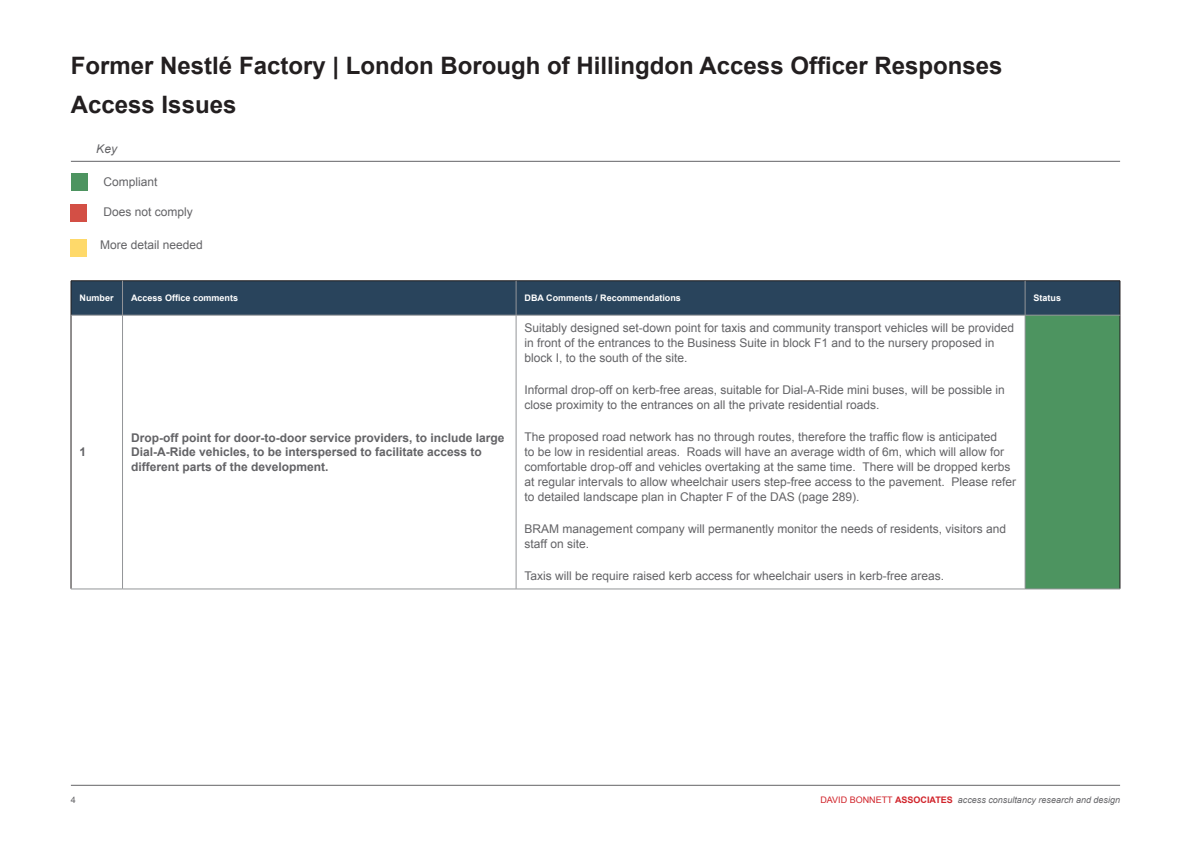
<style>
.page{position:relative;width:1191px;height:842px;background:#fff}
.page>*{position:absolute;margin:0;border:0;box-sizing:border-box;transform-origin:0 0}
.Main_Heading{font:700 24px "Arial";color:#231f20}
.Body_New{font:12px/15px "Arial";color:#636366}
._1_1_Sub_heading{font:700 12px/14.4px "Arial";color:#636366}
.Table_body{font:12px "Arial";color:#636366}
.Table_body-2{font:italic 12px "Arial";color:#636366}
.Table_body-3{font:700 12px "Arial";color:#636366}
.Table_heading{font:700 9px "Arial";color:#fff}
.t1{font:italic 9px "Arial";color:#636366}
.t2{font:9px "Arial";color:#636366}
.s1{font-style:normal;color:#d1232a}
.s2{font-weight:700;font-style:normal;color:#d1232a}
</style>
<div class="page">
<hr style="left:71px;top:785px;width:1049px;height:1px;background:#636366">
<div style="left:71px;top:173px;width:16px;height:17px;background:#4d9460"></div>
<hr style="left:71px;top:161px;width:1049px;height:1px;background:#636366">
<div style="left:72px;top:282px;width:1047px;height:33px;background:#29445c"></div>
<div style="left:1025px;top:315px;width:95px;height:274px;background:#4d9460"></div>
<hr style="left:71px;top:281px;width:51px;height:1px;background:#231f20">
<hr style="left:71px;top:281px;width:1px;height:34px;background:#231f20">
<hr style="left:122px;top:281px;width:394px;height:1px;background:#231f20">
<hr style="left:516px;top:281px;width:509px;height:1px;background:#231f20">
<hr style="left:1025px;top:281px;width:95px;height:1px;background:#231f20">
<hr style="left:1119px;top:281px;width:1px;height:34px;background:#231f20">
<hr style="left:71px;top:315px;width:1px;height:274px;background:#231f20">
<hr style="left:1119px;top:315px;width:1px;height:274px;background:#231f20">
<hr style="left:122px;top:281px;width:1px;height:34px;background:#939598">
<hr style="left:516px;top:281px;width:1px;height:34px;background:#939598">
<hr style="left:1024px;top:281px;width:1px;height:34px;background:#939598">
<hr style="left:71px;top:315px;width:51px;height:1px;background:#939598">
<hr style="left:122px;top:315px;width:394px;height:1px;background:#939598">
<hr style="left:122px;top:315px;width:1px;height:274px;background:#939598">
<hr style="left:516px;top:315px;width:509px;height:1px;background:#939598">
<hr style="left:516px;top:315px;width:1px;height:274px;background:#939598">
<hr style="left:1025px;top:315px;width:94px;height:1px;background:#939598">
<hr style="left:1024px;top:315px;width:1px;height:274px;background:#939598">
<hr style="left:71px;top:589px;width:51px;height:1px;background:#939598">
<hr style="left:122px;top:589px;width:394px;height:1px;background:#939598">
<hr style="left:516px;top:589px;width:509px;height:1px;background:#939598">
<hr style="left:1025px;top:589px;width:95px;height:1px;background:#939598">
<div style="left:71px;top:240px;width:16px;height:17px;background:#fed96a"></div>
<div style="left:71px;top:204px;width:16px;height:17px;background:#d34f45"></div>
<p class="Main_Heading" style="left:71px;top:50px;width:933px">Former Nestlé Factory | London Borough of Hillingdon Access Officer Responses</p>
<p class="Main_Heading" style="left:71px;top:89px;width:167px">Access Issues</p>
<p class="Table_body-2" style="left:96px;top:141px;width:22px">Key</p>
<p class="Table_body" style="left:103px;top:174px;width:56px">Compliant</p>
<p class="Table_body" style="left:103px;top:204px;width:91px">Does not comply</p>
<p class="Table_body" style="left:100px;top:237px;width:104px">More detail needed</p>
<p class="Table_heading" style="left:79px;top:292px;width:36px">Number</p>
<p class="Table_heading" style="left:131px;top:292px;width:109px">Access Office comments</p>
<p class="Table_heading" style="left:524px;top:292px;width:158px">DBA Comments / Recommendations</p>
<p class="Table_heading" style="left:1033px;top:292px;width:29px">Status</p>
<p class="Table_body-3" style="left:79px;top:444px;width:8px">1</p>
<p class="_1_1_Sub_heading" style="left:131px;top:431px;width:375px">Drop-off point for door-to-door service providers, to include large<br>Dial-A-Ride vehicles, to be interspersed to facilitate access to different parts of the development.</p>
<p class="Body_New" style="left:524px;top:321px;width:491px">Suitably designed set-down point for taxis and community transport vehicles will be provided in front of the entrances to the Business Suite in block F1 and to the nursery proposed in block I, to the south of the site.</p>
<p class="Body_New" style="left:524px;top:383px;width:481px">Informal drop-off on kerb-free areas, suitable for Dial-A-Ride mini buses, will be possible in close proximity to the entrances on all the private residential roads.</p>
<p class="Body_New" style="left:524px;top:430px;width:493px">The proposed road network has no through routes, therefore the traffic flow is anticipated<br>to be low in residential areas. Roads will have an average width of 6m, which will allow for comfortable drop-off and vehicles overtaking at the same time. There will be dropped kerbs at regular intervals to allow wheelchair users step-free access to the pavement. Please refer to detailed landscape plan in Chapter F of the DAS (page 289).</p>
<p class="Body_New" style="left:524px;top:522px;width:483px">BRAM management company will permanently monitor the needs of residents, visitors and staff on site.</p>
<p class="Body_New" style="left:524px;top:569px;width:421px">Taxis will be require raised kerb access for wheelchair users in kerb-free areas.</p>
<p class="t2" style="left:71px;top:794px;width:7px">4</p>
<p class="t1" style="left:820px;top:794px;width:301px"><span class="s1">DAVID BONNETT</span> <span class="s2">ASSOCIATES</span> access consultancy research and design</p>
</div>
